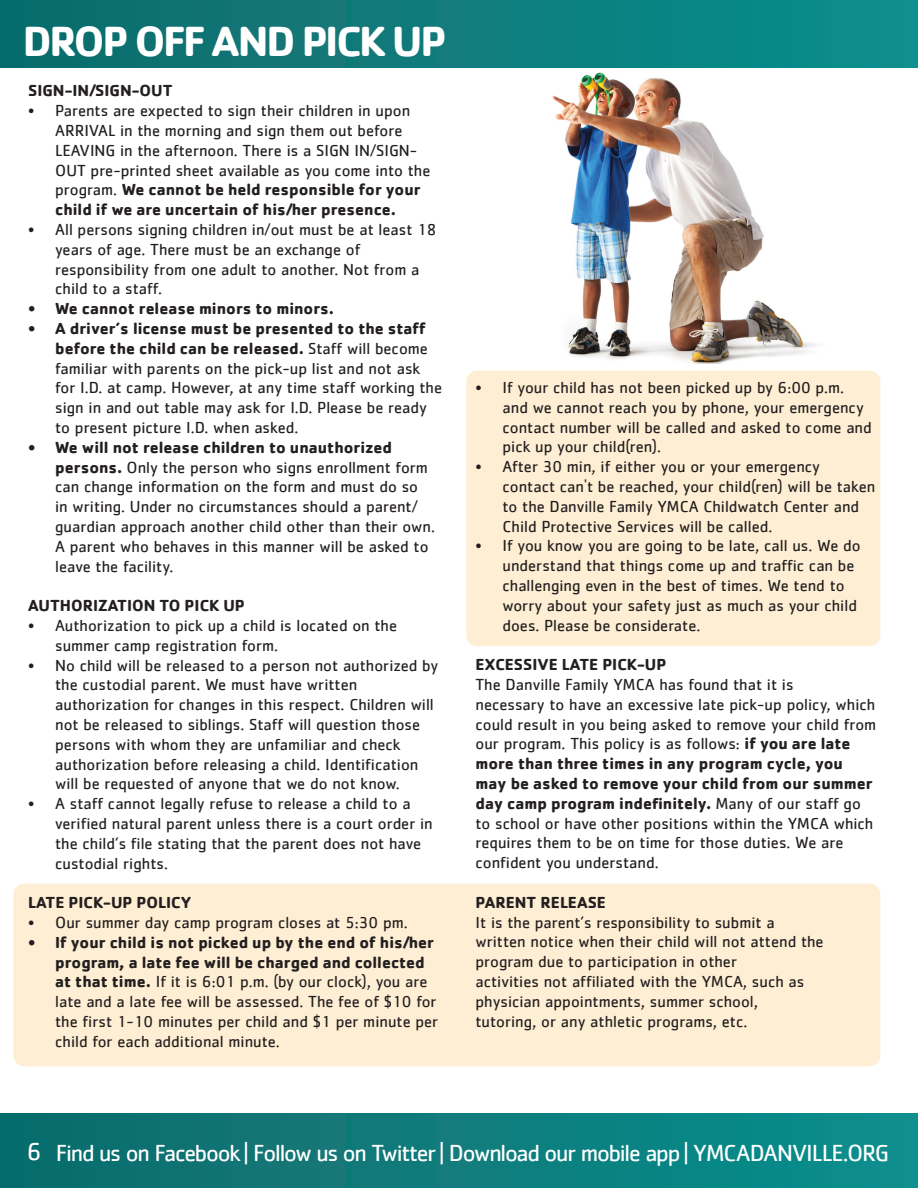
<style>
.page{position:relative;width:918px;height:1188px;background:#fff}
.page>*{position:absolute;margin:0;border:0;box-sizing:border-box;transform-origin:0 0}
.t1{font:700 43.5px "Cachet";letter-spacing:-.05em;color:#fff}
.t2{font:24px "Cachet";letter-spacing:-.05em;color:#fff}
.t3{font:16.5px/19.8px "Cachet";color:#231f20}
.t4{font:700 16.5px "Cachet";color:#231f20}
.s1{font-weight:700}
.s2{font-size:25.5px}
</style>
<div class="page">
<div style="left:0;top:0;width:918px;height:68px;background:linear-gradient(to right,#0e6b6b,#0c8e8e)"></div>
<div style="left:0;top:1114px;width:918px;height:74px;background:linear-gradient(to right,#0e6b6b,#0c8e8e)"></div>
<div style="left:14px;top:884px;width:866px;height:182px;background:#feefd4;border-radius:11px"></div>
<div style="left:466px;top:371px;width:414px;height:275px;background:#feefd4;border-radius:11px"></div>
<img style="left:552px;top:72px;width:264px;height:292px">
<p class="t1" style="left:23px;top:13px;width:425px">DROP OFF AND PICK UP</p>
<p class="t4" style="left:28px;top:80px;width:146px">SIGN-IN/SIGN-OUT</p>
<p class="t3" style="left:55px;top:100px;width:377px;text-indent:-27px">• Parents are expected to sign their children in upon ARRIVAL in the morning and sign them out before LEAVING in the afternoon. There is a SIGN IN/SIGN-OUT pre-printed sheet available as you come into the program. <span class="s1">We cannot be held responsible for your child if we are uncertain of his/her presence.</span></p>
<p class="t3" style="left:55px;top:219px;width:383px;text-indent:-27px">• All persons signing children in/out must be at least 18 years of age. There must be an exchange of responsibility from one adult to another. Not from a child to a staff.</p>
<p class="t4" style="left:28px;top:298px;width:307px">• We cannot release minors to minors.</p>
<p class="t3" style="left:55px;top:318px;width:389px;text-indent:-27px"><span class="s1">• A driver’s license must be presented to the staff before the child can be released.</span> Staff will become familiar with parents on the pick-up list and not ask for I.D. at camp. However, at any time staff working the sign in and out table may ask for I.D. Please be ready to present picture I.D. when asked.</p>
<p class="t3" style="left:55px;top:437px;width:381px;text-indent:-27px"><span class="s1">• We will not release children to unauthorized persons.</span> Only the person who signs enrollment form can change information on the form and must do so<br>in writing. Under no circumstances should a parent/ guardian approach another child other than their own.<br>A parent who behaves in this manner will be asked to leave the facility.</p>
<p class="t4" style="left:28px;top:595px;width:218px">AUTHORIZATION TO PICK UP</p>
<p class="t3" style="left:55px;top:615px;width:344px;text-indent:-27px">• Authorization to pick up a child is located on the summer camp registration form.</p>
<p class="t3" style="left:55px;top:655px;width:385px;text-indent:-27px">• No child will be released to a person not authorized by the custodial parent. We must have written authorization for changes in this respect. Children will not be released to siblings. Staff will question those persons with whom they are unfamiliar and check authorization before releasing a child. Identification will be requested of anyone that we do not know.</p>
<p class="t3" style="left:55px;top:793px;width:379px;text-indent:-27px">• A staff cannot legally refuse to release a child to a verified natural parent unless there is a court order in the child’s file stating that the parent does not have custodial rights.</p>
<p class="t4" style="left:28px;top:892px;width:165px">LATE PICK-UP POLICY</p>
<p class="t3" style="left:28px;top:912px;width:381px">• Our summer day camp program closes at 5:30 pm.</p>
<p class="t3" style="left:55px;top:932px;width:385px;text-indent:-27px"><span class="s1">• If your child is not picked up by the end of his/her program, a late fee will be charged and collected at that time.</span> If it is 6:01 p.m. (by our clock), you are late and a late fee will be assessed. The fee of $10 for the first 1-10 minutes per child and $1 per minute per child for each additional minute.</p>
<p class="t3" style="left:503px;top:377px;width:371px;text-indent:-27px">• If your child has not been picked up by 6:00 p.m. and we cannot reach you by phone, your emergency contact number will be called and asked to come and pick up your child(ren).</p>
<p class="t3" style="left:503px;top:456px;width:374px;text-indent:-27px">• After 30 min, if either you or your emergency contact can't be reached, your child(ren) will be taken to the Danville Family YMCA Childwatch Center and Child Protective Services will be called.</p>
<p class="t3" style="left:503px;top:536px;width:360px;text-indent:-27px">• If you know you are going to be late, call us. We do understand that things come up and traffic can be challenging even in the best of times. We tend to worry about your safety just as much as your child does. Please be considerate.</p>
<p class="t4" style="left:476px;top:654px;width:192px">EXCESSIVE LATE PICK-UP</p>
<p class="t3" style="left:476px;top:674px;width:402px">The Danville Family YMCA has found that it is<br>necessary to have an excessive late pick-up policy, which could result in you being asked to remove your child from our program. This policy is as follows: <span class="s1">if you are late more than three times in any program cycle, you may be asked to remove your child from our summer day camp program indefinitely.</span> Many of our staff go to school or have other positions within the YMCA which requires them to be on time for those duties. We are confident you understand.</p>
<p class="t4" style="left:476px;top:891px;width:132px">PARENT RELEASE</p>
<p class="t3" style="left:476px;top:912px;width:301px">It is the parent’s responsibility to submit a</p>
<p class="t3" style="left:476px;top:932px;width:350px">written notice when their child will not attend the</p>
<p class="t3" style="left:476px;top:951px;width:263px">program due to participation in other</p>
<p class="t3" style="left:476px;top:971px;width:330px">activities not affiliated with the YMCA, such as</p>
<p class="t3" style="left:476px;top:991px;width:284px">physician appointments, summer school,</p>
<p class="t3" style="left:476px;top:1011px;width:273px">tutoring, or any athletic programs, etc.</p>
<h2 class="t2" style="left:27px;top:1139px;width:864px"><span class="s2">6</span> Find us on Facebook | Follow us on Twitter | Download our mobile app | YMCADANVILLE.ORG</h2>
</div>
